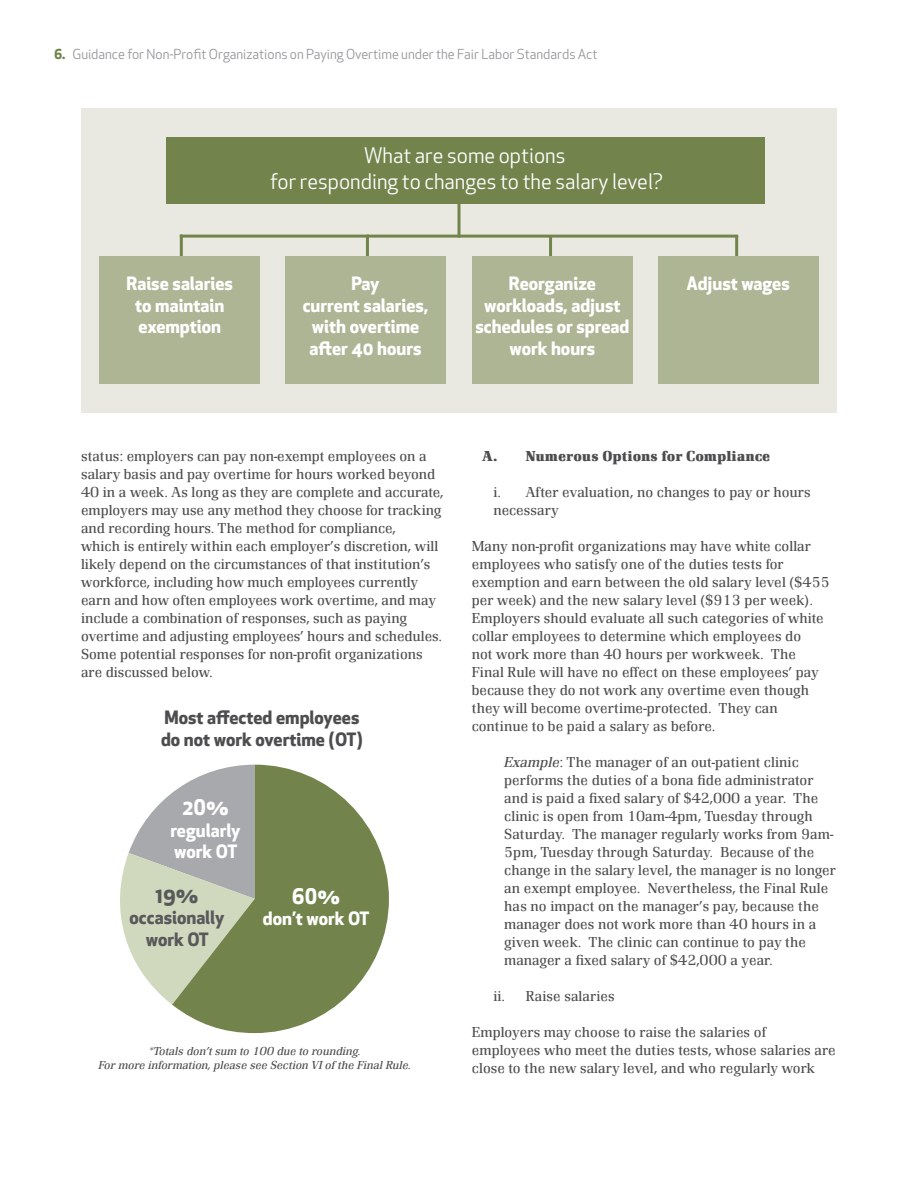
<style>
.page{position:relative;width:918px;height:1188px;background:#fff}
.page>*{position:absolute;margin:0;border:0;box-sizing:border-box;transform-origin:0 0}
.t1{font:21px/25.2px "Apex New";color:#fff;text-align:center}
.t2{font:700 21px "Apex New";color:#fff}
.t3{font:700 21px "Apex New";color:#58595b}
.t4{font:700 18px/21.6px "Apex New";color:#fff;text-align:center}
.t5{font:700 18px/21.6px "Apex New";color:#4d4d4f}
.t6{font:700 18px/21.6px "Apex New";color:#58595b;text-align:center}
.t7{font:300 15px/18px "Renault";color:#4d4d4f}
.t8{font:700 15px "Renault";color:#4d4d4f}
.t9{font:13.5px "Apex New";color:#939598}
.t10{font:italic 300 12px/14.4px "Renault";color:#4d4d4f;text-align:center}
.s1{font-weight:700;color:#72844c}
.s2{font-style:italic}
</style>
<div class="page">
<div style="left:81px;top:108px;width:756px;height:305px;background:#e9e9e2"></div>
<hr style="left:458px;top:171px;width:2px;height:67px;background:#72844c">
<hr style="left:180px;top:235px;width:3px;height:67px;background:#72844c">
<hr style="left:735px;top:236px;width:3px;height:67px;background:#72844c">
<hr style="left:549px;top:236px;width:3px;height:67px;background:#72844c">
<hr style="left:366px;top:235px;width:3px;height:67px;background:#72844c">
<div style="left:166px;top:137px;width:599px;height:67px;background:#72844c"></div>
<div style="left:99px;top:256px;width:161px;height:127px;background:#aeb595"></div>
<div style="left:285px;top:256px;width:161px;height:127px;background:#aeb595"></div>
<div style="left:472px;top:256px;width:161px;height:127px;background:#aeb595"></div>
<div style="left:658px;top:256px;width:161px;height:127px;background:#aeb595"></div>
<hr style="left:180px;top:235px;width:558px;height:3px;background:#72844c">
<svg style="left:120px;top:793px;width:52px;height:212px"></svg>
<svg style="left:172px;top:765px;width:217px;height:268px;background:#98a481"></svg>
<p class="t9" style="left:54px;top:45px;width:545px"><span class="s1">6.</span> Guidance for Non-Profit Organizations on Paying Overtime under the Fair Labor Standards Act</p>
<p class="t1" style="left:270px;top:143px;width:394px">What are some options<br>for responding to changes to the salary level?</p>
<p class="t4" style="left:127px;top:272px;width:108px">Raise salaries to maintain exemption</p>
<p class="t4" style="left:303px;top:272px;width:127px">Pay<br>current salaries, with overtime after 40 hours</p>
<p class="t4" style="left:475px;top:272px;width:156px">Reorganize workloads, adjust schedules or spread work hours</p>
<p class="t4" style="left:686px;top:272px;width:105px">Adjust wages</p>
<p class="t7" style="left:81px;top:448px;width:364px">status: employers can pay non-exempt employees on a salary basis and pay overtime for hours worked beyond 40 in a week. As long as they are complete and accurate, employers may use any method they choose for tracking and recording hours. The method for compliance,<br>which is entirely within each employer’s discretion, will likely depend on the circumstances of that institution’s workforce, including how much employees currently earn and how often employees work overtime, and may include a combination of responses, such as paying overtime and adjusting employees’ hours and schedules.<br>Some potential responses for non-profit organizations are discussed below.</p>
<p class="t5" style="left:161px;top:706px;width:203px">Most affected employees do not work overtime (OT)</p>
<p class="t2" style="left:182px;top:792px;width:48px">20%</p>
<p class="t4" style="left:170px;top:819px;width:72px;text-align:left">regularly work OT</p>
<p class="t3" style="left:156px;top:880px;width:45px">19%</p>
<p class="t6" style="left:130px;top:906px;width:97px">occasionally work OT</p>
<p class="t2" style="left:292px;top:881px;width:50px">60%</p>
<p class="t4" style="left:263px;top:907px;width:108px">don’t work OT</p>
<p class="t10" style="left:98px;top:1044px;width:314px">*Totals don’t sum to 100 due to rounding.<br>For more information, please see Section VI of the Final Rule.</p>
<p class="t8" style="left:483px;top:448px;width:289px">A. Numerous Options for Compliance</p>
<p class="t7" style="left:493px;top:484px;width:319px">i. After evaluation, no changes to pay or hours necessary</p>
<p class="t7" style="left:472px;top:538px;width:360px">Many non-profit organizations may have white collar employees who satisfy one of the duties tests for exemption and earn between the old salary level ($455 per week) and the new salary level ($913 per week).<br>Employers should evaluate all such categories of white collar employees to determine which employees do<br>not work more than 40 hours per workweek. The Final Rule will have no effect on these employees’ pay because they do not work any overtime even though they will become overtime-protected. They can continue to be paid a salary as before.</p>
<p class="t7" style="left:504px;top:754px;width:333px"><span class="s2">Example</span>: The manager of an out-patient clinic performs the duties of a bona fide administrator and is paid a fixed salary of $42,000 a year. The clinic is open from 10am-4pm, Tuesday through Saturday. The manager regularly works from 9am-5pm, Tuesday through Saturday. Because of the change in the salary level, the manager is no longer an exempt employee. Nevertheless, the Final Rule has no impact on the manager’s pay, because the manager does not work more than 40 hours in a given week. The clinic can continue to pay the manager a fixed salary of $42,000 a year.</p>
<p class="t7" style="left:493px;top:988px;width:123px">ii. Raise salaries</p>
<p class="t7" style="left:472px;top:1024px;width:365px">Employers may choose to raise the salaries of employees who meet the duties tests, whose salaries are close to the new salary level, and who regularly work</p>
</div>
